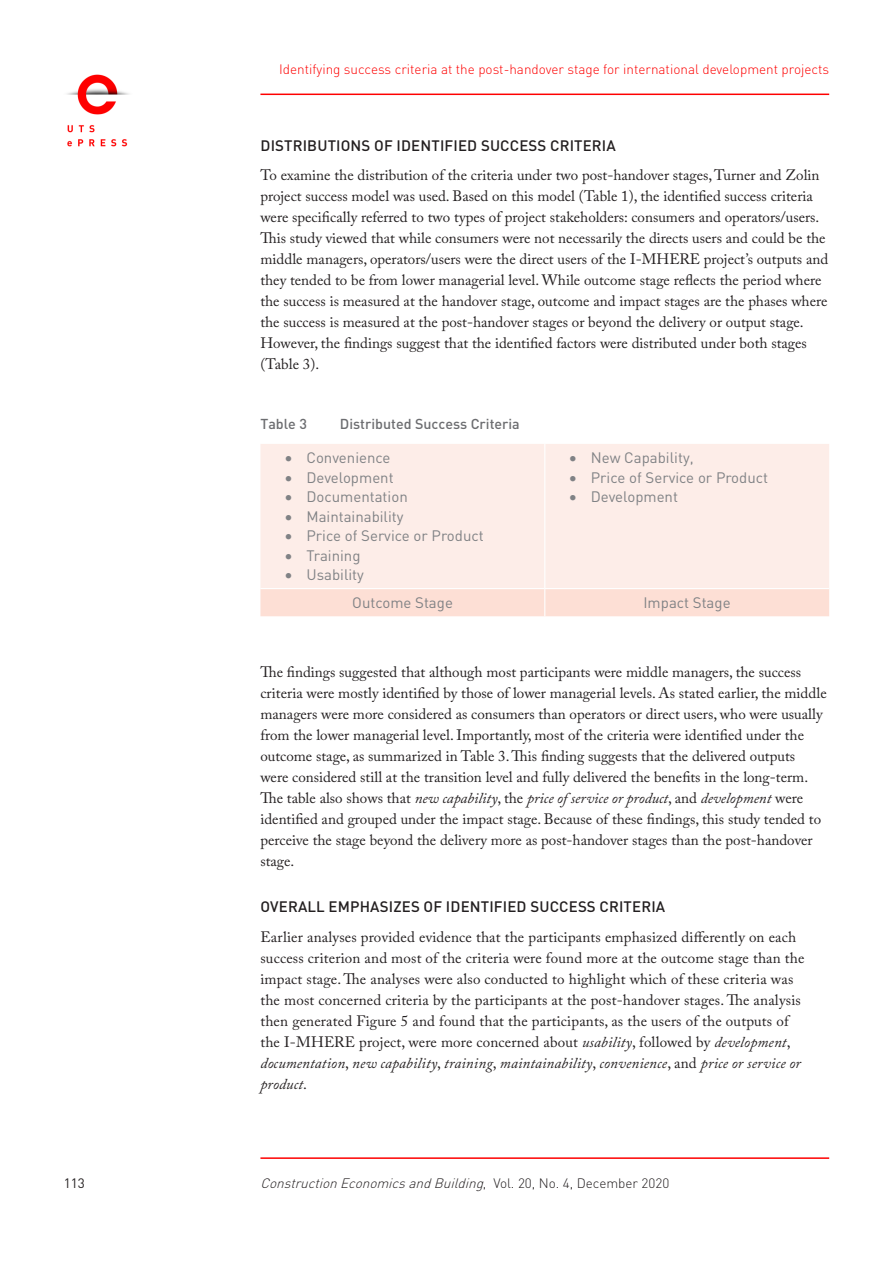
<style>
.page{position:relative;width:893px;height:1263px;background:#fff}
.page>*{position:absolute;margin:0;border:0;box-sizing:border-box;transform-origin:0 0}
.Body_copy_-_1st_para{font:15px/21px "Adobe Caslon Pro";color:#231f20}
.T_Body{font:15px "DIN";color:#808285}
.B_head{font:500 15px "DIN Pro";letter-spacing:.01em;color:#231f20}
.Caption_Table{font:500 14.25px "DIN";color:#6c6d70}
.t1{font:300 13.5px "DIN Pro";color:#fe0000}
.t2{font:italic 300 13.5px "DIN Pro";color:#231f20}
.t3{font:13.5px "DIN Pro";color:#231f20}
.s1{font-style:italic}
.s2{font-style:normal}
</style>
<div class="page">
<hr style="left:260px;top:1157px;width:569px;height:2px;background:#fe0000">
<div style="left:260px;top:444px;width:569px;height:144px;background:#fdede8"></div>
<hr style="left:544px;top:444px;width:1px;height:144px;background:#fff">
<div style="left:260px;top:589px;width:569px;height:27px;background:#fddfd5"></div>
<img style="left:67px;top:74px;width:62px;height:73px">
<hr style="left:260px;top:94px;width:569px;height:1px;background:#fe0000">
<p class="t1" style="left:279px;top:60px;width:551px">Identifying success criteria at the post-handover stage for international development projects</p>
<p class="B_head" style="left:261px;top:135px;width:357px">DISTRIBUTIONS OF IDENTIFIED SUCCESS CRITERIA</p>
<p class="Body_copy_-_1st_para" style="left:260px;top:164px;width:569px">To examine the distribution of the criteria under two post-handover stages, Turner and Zolin project success model was used. Based on this model (Table 1), the identified success criteria were specifically referred to two types of project stakeholders: consumers and operators/users.<br>This study viewed that while consumers were not necessarily the directs users and could be the middle managers, operators/users were the direct users of the I-MHERE project’s outputs and they tended to be from lower managerial level. While outcome stage reflects the period where the success is measured at the handover stage, outcome and impact stages are the phases where the success is measured at the post-handover stages or beyond the delivery or output stage.<br>However, the findings suggest that the identified factors were distributed under both stages (Table 3).</p>
<p class="Caption_Table" style="left:260px;top:415px;width:48px">Table 3</p>
<p class="Caption_Table" style="left:340px;top:415px;width:181px">Distributed Success Criteria</p>
<p class="T_Body" style="left:285px;top:448px;width:107px">• Convenience</p>
<p class="T_Body" style="left:285px;top:468px;width:110px">• Development</p>
<p class="T_Body" style="left:285px;top:487px;width:124px">• Documentation</p>
<p class="T_Body" style="left:285px;top:507px;width:120px">• Maintainability</p>
<p class="T_Body" style="left:285px;top:526px;width:200px">• Price of Service or Product</p>
<p class="T_Body" style="left:285px;top:546px;width:77px">• Training</p>
<p class="T_Body" style="left:285px;top:565px;width:80px">• Usability</p>
<p class="T_Body" style="left:570px;top:448px;width:126px">• New Capability,</p>
<p class="T_Body" style="left:570px;top:468px;width:200px">• Price of Service or Product</p>
<p class="T_Body" style="left:570px;top:487px;width:110px">• Development</p>
<p class="T_Body" style="left:352px;top:593px;width:102px">Outcome Stage</p>
<p class="T_Body" style="left:643px;top:593px;width:89px">Impact Stage</p>
<p class="Body_copy_-_1st_para" style="left:260px;top:661px;width:568px">The findings suggested that although most participants were middle managers, the success criteria were mostly identified by those of lower managerial levels. As stated earlier, the middle managers were more considered as consumers than operators or direct users, who were usually from the lower managerial level. Importantly, most of the criteria were identified under the outcome stage, as summarized in Table 3. This finding suggests that the delivered outputs were considered still at the transition level and fully delivered the benefits in the long-term.<br>The table also shows that <span class="s1">new capability</span>, the <span class="s1">price of service or product</span>, and <span class="s1">development</span> were identified and grouped under the impact stage. Because of these findings, this study tended to perceive the stage beyond the delivery more as post-handover stages than the post-handover stage.</p>
<p class="B_head" style="left:261px;top:897px;width:406px">OVERALL EMPHASIZES OF IDENTIFIED SUCCESS CRITERIA</p>
<p class="Body_copy_-_1st_para" style="left:260px;top:926px;width:546px">Earlier analyses provided evidence that the participants emphasized differently on each success criterion and most of the criteria were found more at the outcome stage than the impact stage. The analyses were also conducted to highlight which of these criteria was the most concerned criteria by the participants at the post-handover stages. The analysis then generated Figure 5 and found that the participants, as the users of the outputs of the I-MHERE project, were more concerned about <span class="s1">usability</span>, followed by <span class="s1">development</span>, <span class="s1">documentation</span>, <span class="s1">new capability</span>, <span class="s1">training</span>, <span class="s1">maintainability</span>, <span class="s1">convenience</span>, and <span class="s1">price or service or product</span>.</p>
<p class="t3" style="left:64px;top:1174px;width:23px">113</p>
<p class="t2" style="left:260px;top:1174px;width:410px">ConstructionEconomicsandBuilding<span class="s2">, Vo l . 2 0 , N o . 4 , D e c e m b e r 2 0 2 0</span></p>
</div>
